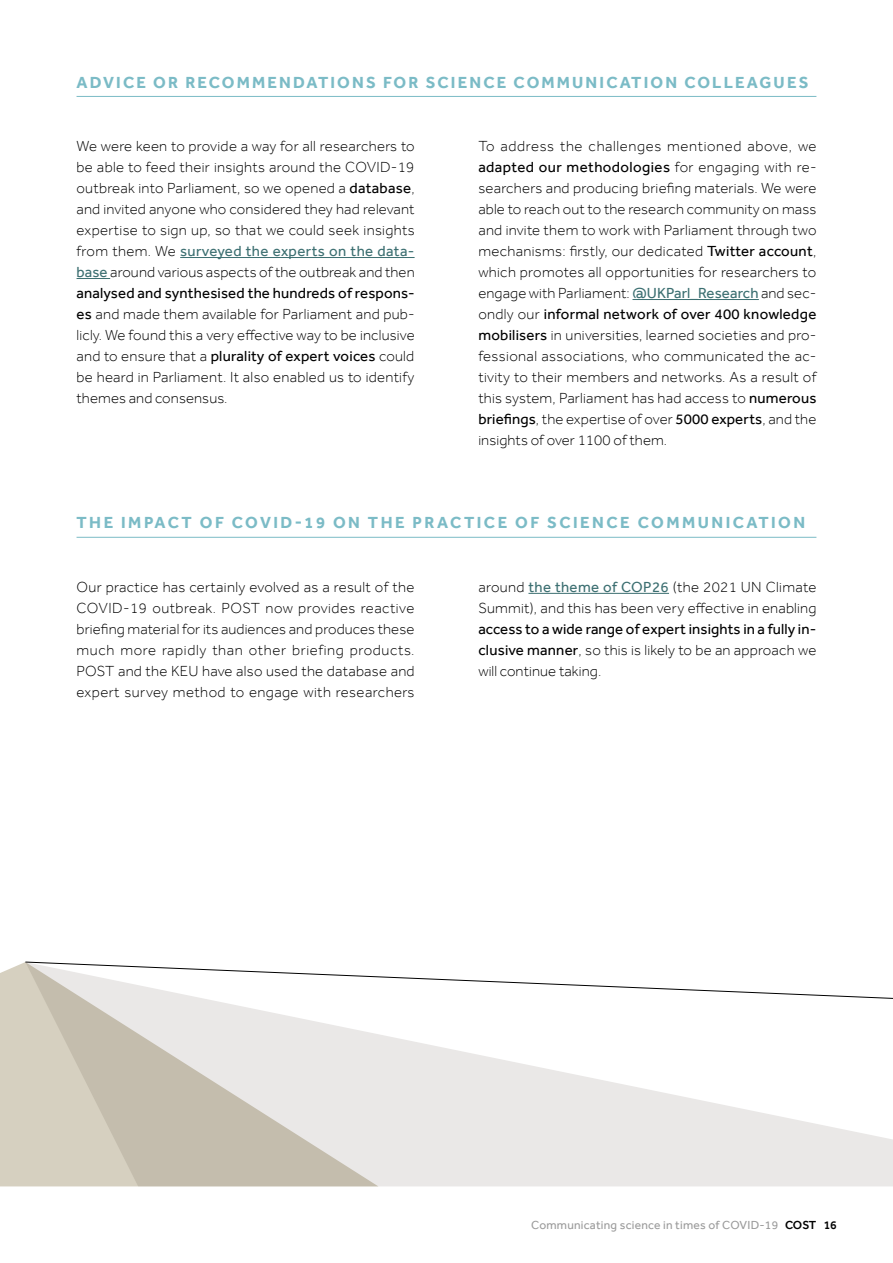
<style>
.page{position:relative;width:893px;height:1263px;background:#fff}
.page>*{position:absolute;margin:0;border:0;box-sizing:border-box;transform-origin:0 0}
.t1{font:700 16.5px "Effra";letter-spacing:.13em;color:#7bbbc6}
.t2{font:700 16.5px "Effra";letter-spacing:.15em;color:#7bbbc6}
.t3{font:300 15px/21px "Effra";letter-spacing:.015em;color:#000;text-align:justify}
.t4{font:15px/21px "Effra";letter-spacing:.01em;color:#000;text-align:justify}
.t5{font:12px "Effra";letter-spacing:.02em;color:#9b9b9b}
.s1{font-weight:400}
.s2{font-weight:400;color:#3c6f71}
.s3{font-weight:300}
.s4{font-weight:500;color:#000}
</style>
<div class="page">
<div style="left:0;top:962px;width:25px;height:224px;background:#d6d0c0"></div>
<svg style="left:25px;top:1005px;width:868px;height:181px;fill:#eae8e7"></svg>
<svg style="left:25px;top:961px;width:868px;height:44px"></svg>
<hr style="left:77px;top:96px;width:739px;height:1px;background:#7bbbc6">
<hr style="left:180px;top:257px;width:235px;height:1px;background:#3c6f71">
<hr style="left:77px;top:278px;width:33px;height:1px;background:#3c6f71">
<hr style="left:632px;top:299px;width:127px;height:1px;background:#3c6f71">
<hr style="left:77px;top:537px;width:739px;height:1px;background:#7bbbc6">
<hr style="left:528px;top:593px;width:141px;height:1px;background:#3c6f71">
<p class="t1" style="left:77px;top:72px;width:733px">ADVICE OR RECOMMENDATIONS FOR SCIENCE COMMUNICATION COLLEAGUES</p>
<p class="t3" style="left:77px;top:135px;width:340px">We were keen to provide a way for all researchers to be able to feed their insights around the COVID-19 outbreak into Parliament, so we opened a <span class="s1">database</span>, and invited anyone who considered they had relevant expertise to sign up, so that we could seek insights from them. We <span class="s2">surveyed the experts on the data&shy;base</span> around various aspects of the outbreak and then <span class="s1">analysed and synthesised the hundreds of respons&shy;es</span> and made them available for Parliament and pub&shy;licly. We found this a very effective way to be inclusive and to ensure that a <span class="s1">plurality of expert voices</span> could be heard in Parliament. It also enabled us to identify themes and consensus.</p>
<p class="t3" style="left:478px;top:135px;width:340px">To address the challenges mentioned above, we <span class="s1">adapted our methodologies</span> for engaging with re&shy;searchers and producing briefing materials. We were able to reach out to the research community on mass and invite them to work with Parliament through two mechanisms: firstly, our dedicated <span class="s1">Twitter account</span>, which promotes all opportunities for researchers to engage with Parliament: <span class="s2">@UKParl_Research</span> and sec&shy;ondly our <span class="s1">informal network of over 400 knowledge mobilisers</span> in universities, learned societies and pro&shy;fessional associations, who communicated the ac&shy;tivity to their members and networks. As a result of this system, Parliament has had access to <span class="s1">numerous briefings</span>, the expertise of over <span class="s1">5000 experts</span>, and the insights of over 1100 of them.</p>
<p class="t2" style="left:77px;top:513px;width:730px">THE IMPACT OF COVID-19 ON THE PRACTICE OF SCIENCE COMMUNICATION</p>
<p class="t3" style="left:77px;top:576px;width:340px">Our practice has certainly evolved as a result of the COVID-19 outbreak. POST now provides reactive briefing material for its audiences and produces these much more rapidly than other briefing products.<br>POST and the KEU have also used the database and expert survey method to engage with researchers</p>
<p class="t3" style="left:478px;top:576px;width:340px">around <span class="s2">the theme of COP26</span> (the 2021 UN Climate<br>Summit), and this has been very effective in enabling</p>
<p class="t4" style="left:478px;top:618px;width:339px">access to a wide range of expert insights in a fully in&shy;clusive manner<span class="s3">, so this is likely to be an approach we will continue taking.</span></p>
<p class="t5" style="left:531px;top:1217px;width:307px">Communicating science in times of COVID-19 <span class="s4">COST 16</span></p>
</div>
